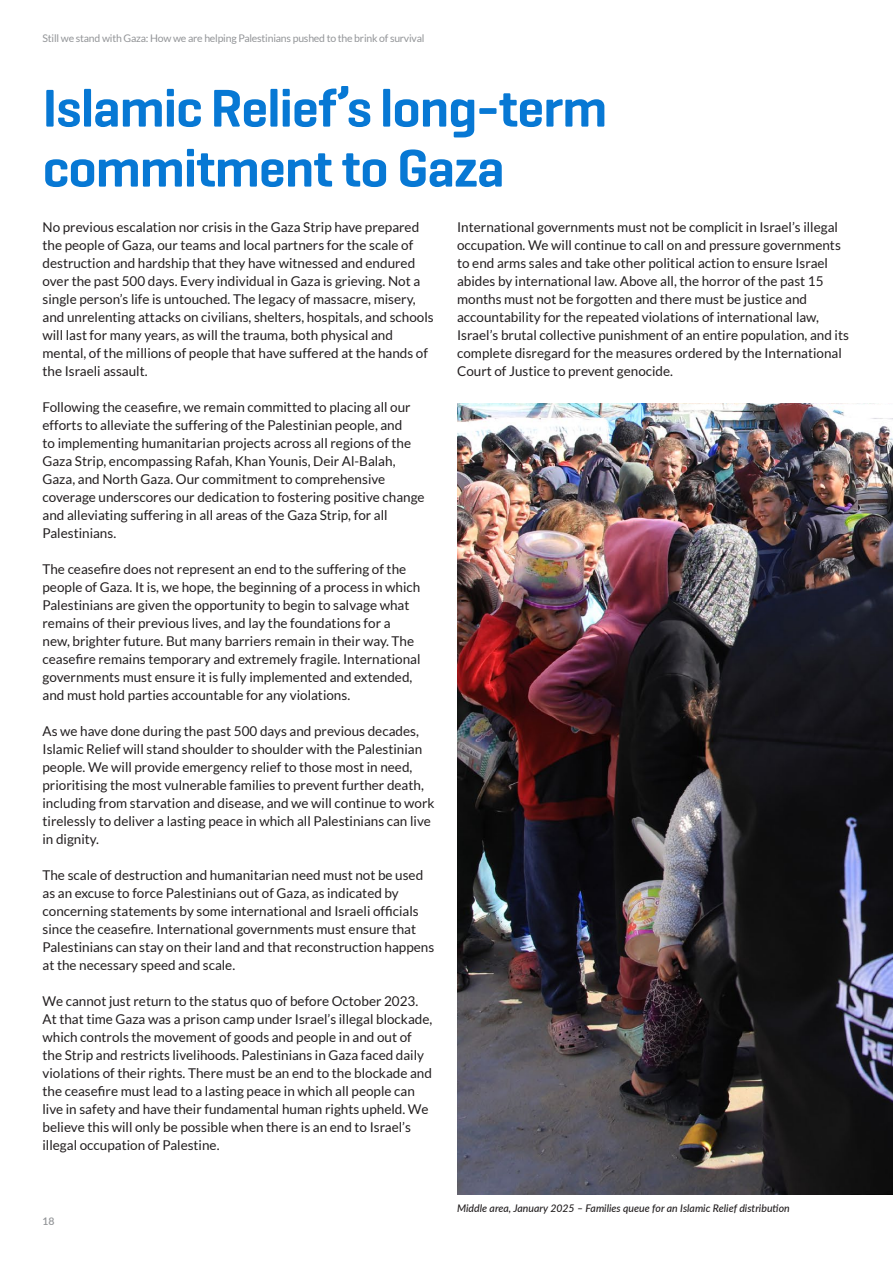
<style>
.page{position:relative;width:893px;height:1263px;background:#fff}
.page>*{position:absolute;margin:0;border:0;box-sizing:border-box;transform-origin:0 0}
.t1{font:600 54px/60px "Geogrotesque";letter-spacing:-.02em;color:#0778d4}
.t2{font:13.5px/18px "Lato";color:#231f20}
.t3{font:10.5px "Lato";letter-spacing:-.02em;color:#939598}
.t4{font:italic 500 10.5px "Lato";color:#231f20}
.t5{font:600 10.5px "Lato";color:#939598}
</style>
<div class="page">
<img style="left:457px;top:404px;width:436px;height:791px">
<p class="t3" style="left:43px;top:33px;width:384px">Still we stand with Gaza: How we are helping Palestinians pushed to the brink of survival</p>
<h1 class="t1" style="left:43px;top:78px;width:566px">Islamic Relief’s long-term commitment to Gaza</h1>
<p class="t2" style="left:43px;top:218px;width:393px">No previous escalation nor crisis in the Gaza Strip have prepared the people of Gaza, our teams and local partners for the scale of destruction and hardship that they have witnessed and endured over the past 500 days. Every individual in Gaza is grieving. Not a single person’s life is untouched. The legacy of massacre, misery, and unrelenting attacks on civilians, shelters, hospitals, and schools will last for many years, as will the trauma, both physical and mental, of the millions of people that have suffered at the hands of the Israeli assault.</p>
<p class="t2" style="left:43px;top:398px;width:384px">Following the ceasefire, we remain committed to placing all our efforts to alleviate the suffering of the Palestinian people, and<br>to implementing humanitarian projects across all regions of the Gaza Strip, encompassing Rafah, Khan Younis, Deir Al-Balah, Gaza, and North Gaza. Our commitment to comprehensive coverage underscores our dedication to fostering positive change and alleviating suffering in all areas of the Gaza Strip, for all Palestinians.</p>
<p class="t2" style="left:43px;top:560px;width:379px">The ceasefire does not represent an end to the suffering of the people of Gaza. It is, we hope, the beginning of a process in which Palestinians are given the opportunity to begin to salvage what remains of their previous lives, and lay the foundations for a new, brighter future. But many barriers remain in their way. The ceasefire remains temporary and extremely fragile. International governments must ensure it is fully implemented and extended, and must hold parties accountable for any violations.</p>
<p class="t2" style="left:43px;top:722px;width:393px">As we have done during the past 500 days and previous decades, Islamic Relief will stand shoulder to shoulder with the Palestinian people. We will provide emergency relief to those most in need, prioritising the most vulnerable families to prevent further death, including from starvation and disease, and we will continue to work tirelessly to deliver a lasting peace in which all Palestinians can live in dignity.</p>
<p class="t2" style="left:43px;top:866px;width:393px">The scale of destruction and humanitarian need must not be used as an excuse to force Palestinians out of Gaza, as indicated by concerning statements by some international and Israeli officials since the ceasefire. International governments must ensure that Palestinians can stay on their land and that reconstruction happens at the necessary speed and scale.</p>
<p class="t2" style="left:43px;top:992px;width:391px">We cannot just return to the status quo of before October 2023.<br>At that time Gaza was a prison camp under Israel’s illegal blockade, which controls the movement of goods and people in and out of the Strip and restricts livelihoods. Palestinians in Gaza faced daily violations of their rights. There must be an end to the blockade and the ceasefire must lead to a lasting peace in which all people can live in safety and have their fundamental human rights upheld. We believe this will only be possible when there is an end to Israel’s illegal occupation of Palestine.</p>
<p class="t5" style="left:43px;top:1213px;width:13px">18</p>
<p class="t2" style="left:457px;top:218px;width:393px">International governments must not be complicit in Israel’s illegal occupation. We will continue to call on and pressure governments to end arms sales and take other political action to ensure Israel abides by international law. Above all, the horror of the past 15 months must not be forgotten and there must be justice and accountability for the repeated violations of international law, Israel’s brutal collective punishment of an entire population, and its complete disregard for the measures ordered by the International Court of Justice to prevent genocide.</p>
<p class="t4" style="left:457px;top:1200px;width:334px">Middle area, January 2025 – Families queue for an Islamic Relief distribution</p>
</div>
